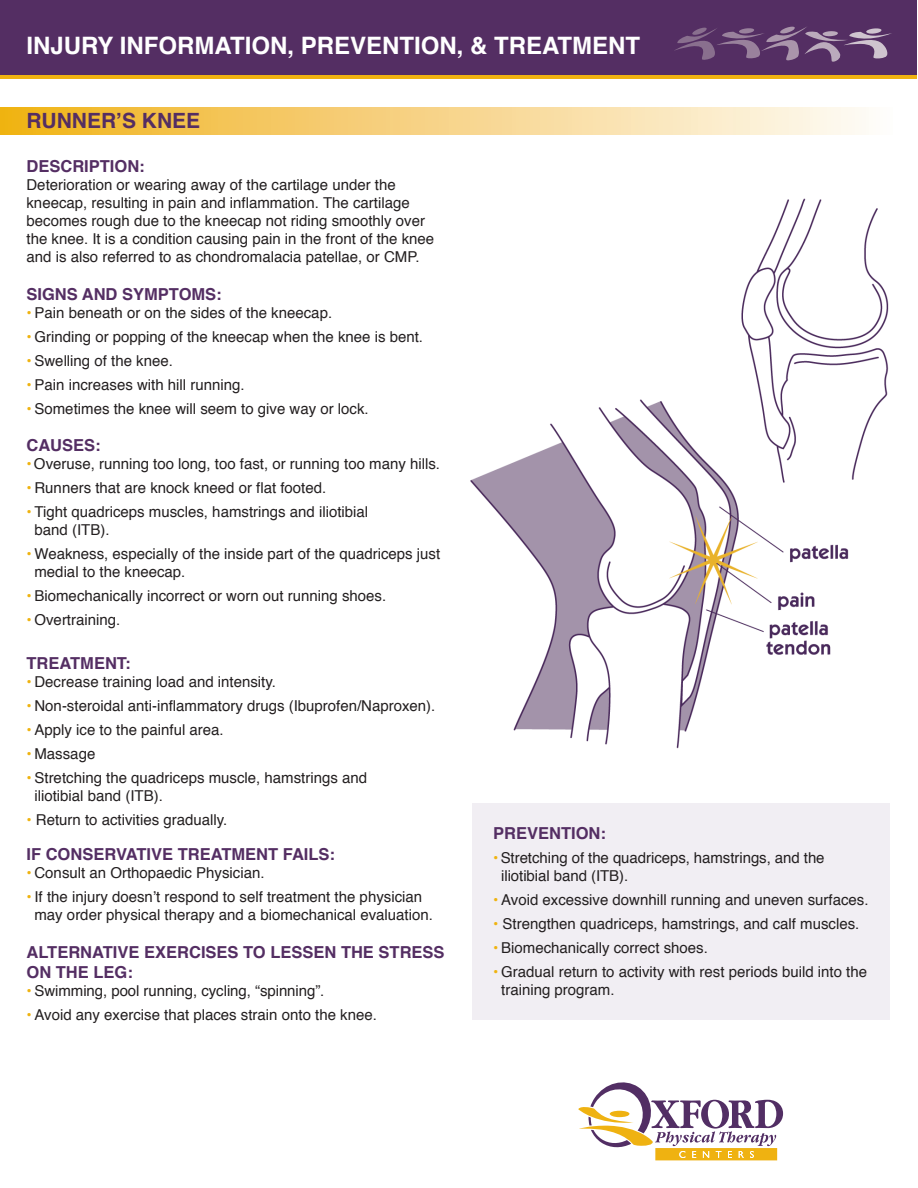
<style>
.page{position:relative;width:918px;height:1188px;background:#fff}
.page>*{position:absolute;margin:0;border:0;box-sizing:border-box;transform-origin:0 0}
.t1{font:700 24px "Helvetica";color:#fff}
.t2{font:700 21px "Helvetica";color:#542e63}
.t3{font:700 16.5px/19.8px "Helvetica";color:#542e63}
.t4{font:15px/18px "Helvetica";color:#231f20}
.s1{color:#efb310}
</style>
<div class="page">
<div style="left:0;top:0;width:917px;height:76px;background:#542e63"></div>
<hr style="left:0;top:75px;width:917px;height:4px;background:#efb211">
<svg style="left:674px;top:26px;width:218px;height:36px"></svg>
<div style="left:0;top:107px;width:892px;height:28px;background:linear-gradient(to right,#f0b11a,#fefbfa)"></div>
<div style="left:473px;top:803px;width:417px;height:217px;background:#f1eef3"></div>
<svg style="left:578px;top:1082px;width:205px;height:78px"></svg>
<img style="left:470px;top:198px;width:419px;height:551px">
<h1 class="t1" style="left:26px;top:26px;width:615px">INJURY INFORMATION, PREVENTION, &amp; TREATMENT</h1>
<h2 class="t2" style="left:26px;top:104px;width:175px">RUNNER’S KNEE</h2>
<p class="t3" style="left:26px;top:156px;width:120px">DESCRIPTION:</p>
<p class="t4" style="left:26px;top:176px;width:409px">Deterioration or wearing away of the cartilage under the kneecap, resulting in pain and inflammation. The cartilage becomes rough due to the kneecap not riding smoothly over the knee. It is a condition causing pain in the front of the knee and is also referred to as chondromalacia patellae, or CMP.</p>
<p class="t3" style="left:26px;top:284px;width:197px">SIGNS AND SYMPTOMS:</p>
<p class="t4" style="left:26px;top:304px;width:307px"><span class="s1">•</span> Pain beneath or on the sides of the kneecap.</p>
<p class="t4" style="left:26px;top:328px;width:398px"><span class="s1">•</span> Grinding or popping of the kneecap when the knee is bent.</p>
<p class="t4" style="left:26px;top:352px;width:148px"><span class="s1">•</span> Swelling of the knee.</p>
<p class="t4" style="left:26px;top:376px;width:220px"><span class="s1">•</span> Pain increases with hill running.</p>
<p class="t4" style="left:26px;top:400px;width:344px"><span class="s1">•</span> Sometimes the knee will seem to give way or lock.</p>
<p class="t3" style="left:26px;top:436px;width:76px">CAUSES:</p>
<p class="t4" style="left:26px;top:456px;width:415px"><span class="s1">•</span> Overuse, running too long, too fast, or running too many hills.</p>
<p class="t4" style="left:26px;top:480px;width:301px"><span class="s1">•</span> Runners that are knock kneed or flat footed.</p>
<p class="t4" style="left:34px;top:504px;width:335px;text-indent:-8px"><span class="s1">•</span> Tight quadriceps muscles, hamstrings and iliotibial band (ITB).</p>
<p class="t4" style="left:34px;top:546px;width:407px;text-indent:-8px"><span class="s1">•</span> Weakness, especially of the inside part of the quadriceps just medial to the kneecap.</p>
<p class="t4" style="left:26px;top:588px;width:361px"><span class="s1">•</span> Biomechanically incorrect or worn out running shoes.</p>
<p class="t4" style="left:26px;top:612px;width:95px"><span class="s1">•</span> Overtraining.</p>
<p class="t3" style="left:26px;top:654px;width:106px">TREATMENT:</p>
<p class="t4" style="left:26px;top:673px;width:251px"><span class="s1">•</span> Decrease training load and intensity.</p>
<p class="t4" style="left:26px;top:697px;width:410px"><span class="s1">•</span> Non-steroidal anti-inflammatory drugs (Ibuprofen/Naproxen).</p>
<p class="t4" style="left:26px;top:721px;width:199px"><span class="s1">•</span> Apply ice to the painful area.</p>
<p class="t4" style="left:26px;top:745px;width:70px"><span class="s1">•</span> Massage</p>
<p class="t4" style="left:34px;top:769px;width:334px;text-indent:-8px"><span class="s1">•</span> Stretching the quadriceps muscle, hamstrings and iliotibial band (ITB).</p>
<p class="t4" style="left:26px;top:811px;width:202px"><span class="s1">•</span> Return to activities gradually.</p>
<p class="t3" style="left:26px;top:845px;width:310px">IF CONSERVATIVE TREATMENT FAILS:</p>
<p class="t4" style="left:26px;top:865px;width:240px"><span class="s1">•</span> Consult an Orthopaedic Physician.</p>
<p class="t4" style="left:34px;top:889px;width:400px;text-indent:-8px"><span class="s1">•</span> If the injury doesn’t respond to self treatment the physician may order physical therapy and a biomechanical evaluation.</p>
<p class="t3" style="left:26px;top:943px;width:420px">ALTERNATIVE EXERCISES TO LESSEN THE STRESS<br>ON THE LEG:</p>
<p class="t4" style="left:26px;top:982px;width:300px"><span class="s1">•</span> Swimming, pool running, cycling, “spinning”.</p>
<p class="t4" style="left:26px;top:1006px;width:352px"><span class="s1">•</span> Avoid any exercise that places strain onto the knee.</p>
<p class="t3" style="left:493px;top:824px;width:114px">PREVENTION:</p>
<p class="t4" style="left:501px;top:850px;width:325px;text-indent:-8px"><span class="s1">•</span> Stretching of the quadriceps, hamstrings, and the iliotibial band (ITB).</p>
<p class="t4" style="left:493px;top:892px;width:377px"><span class="s1">•</span> Avoid excessive downhill running and uneven surfaces.</p>
<p class="t4" style="left:493px;top:916px;width:368px"><span class="s1">•</span> Strengthen quadriceps, hamstrings, and calf muscles.</p>
<p class="t4" style="left:493px;top:940px;width:216px"><span class="s1">•</span> Biomechanically correct shoes.</p>
<p class="t4" style="left:501px;top:964px;width:367px;text-indent:-8px"><span class="s1">•</span> Gradual return to activity with rest periods build into the training program.</p>
</div>
